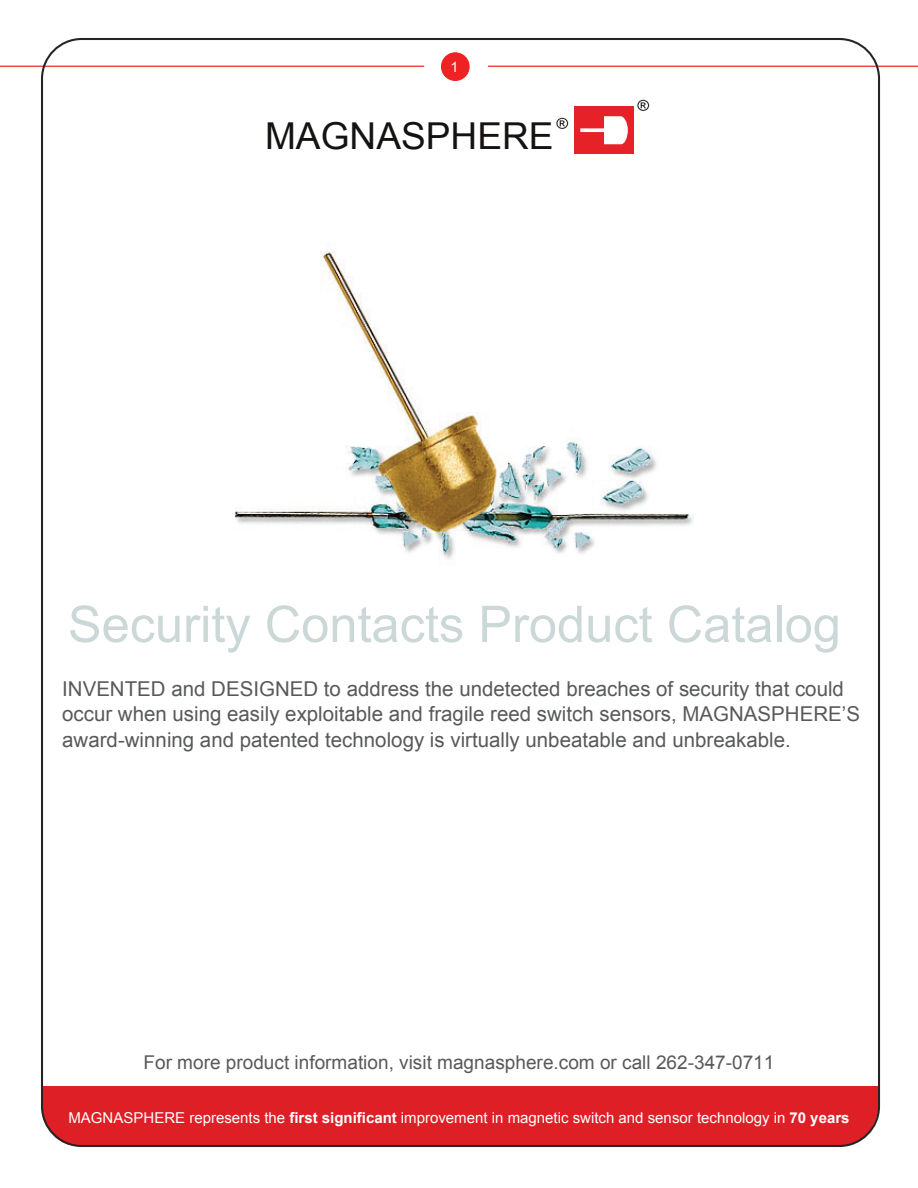
<style>
.page{position:relative;width:918px;height:1188px;background:#fff}
.page>*{position:absolute;margin:0;border:0;box-sizing:border-box;transform-origin:0 0}
.t1{font:50.55px "Arial";color:#ccd8d8}
.t2{font:37.05px "Arial";color:#141312}
.t3{font:20.4px/25.7px "Arial";color:#58595b}
.t4{font:19.05px "Arial";color:#58595b}
.t5{font:15px "Arial";color:#fff}
.t6{font:14.4px "Arial";color:#fff}
.s1{font-weight:700}
</style>
<div class="page">
<div style="left:42px;top:1086px;width:839px;height:59px;background:#de1f26"></div>
<div style="left:441px;top:52px;width:29px;height:29px;background:#ee2123;border:1px solid #ee2123;border-radius:50%"></div>
<hr style="left:0;top:66px;width:424px;height:1px;background:#ee2123">
<hr style="left:488px;top:66px;width:430px;height:1px;background:#ee2123">
<img style="left:235px;top:251px;width:459px;height:308px">
<div style="left:574px;top:107px;width:60px;height:47px;background:#e62127"></div>
<svg style="left:580px;top:116px;width:48px;height:28px"></svg>
<svg style="left:638px;top:99px;width:12px;height:12px"></svg>
<svg style="left:557px;top:117px;width:12px;height:12px"></svg>
<p class="t6" style="left:450px;top:58px;width:10px">1</p>
<p class="t2" style="left:265px;top:112px;width:290px">MAGNASPHERE</p>
<p class="t1" style="left:68px;top:591px;width:775px">Security Contacts Product Catalog</p>
<p class="t3" style="left:62px;top:676px;width:799px">INVENTED and DESIGNED to address the undetected breaches of security that could occur when using easily exploitable and fragile reed switch sensors, MAGNASPHERE’S award-winning and patented technology is virtually unbeatable and unbreakable.</p>
<p class="t4" style="left:144px;top:1050px;width:632px">For more product information, visit magnasphere.com or call 262-347-0711</p>
<p class="t5" style="left:68px;top:1108px;width:783px">MAGNASPHERE represents the <span class="s1">first significant</span> improvement in magnetic switch and sensor technology in <span class="s1">70 years</span></p>
</div>
